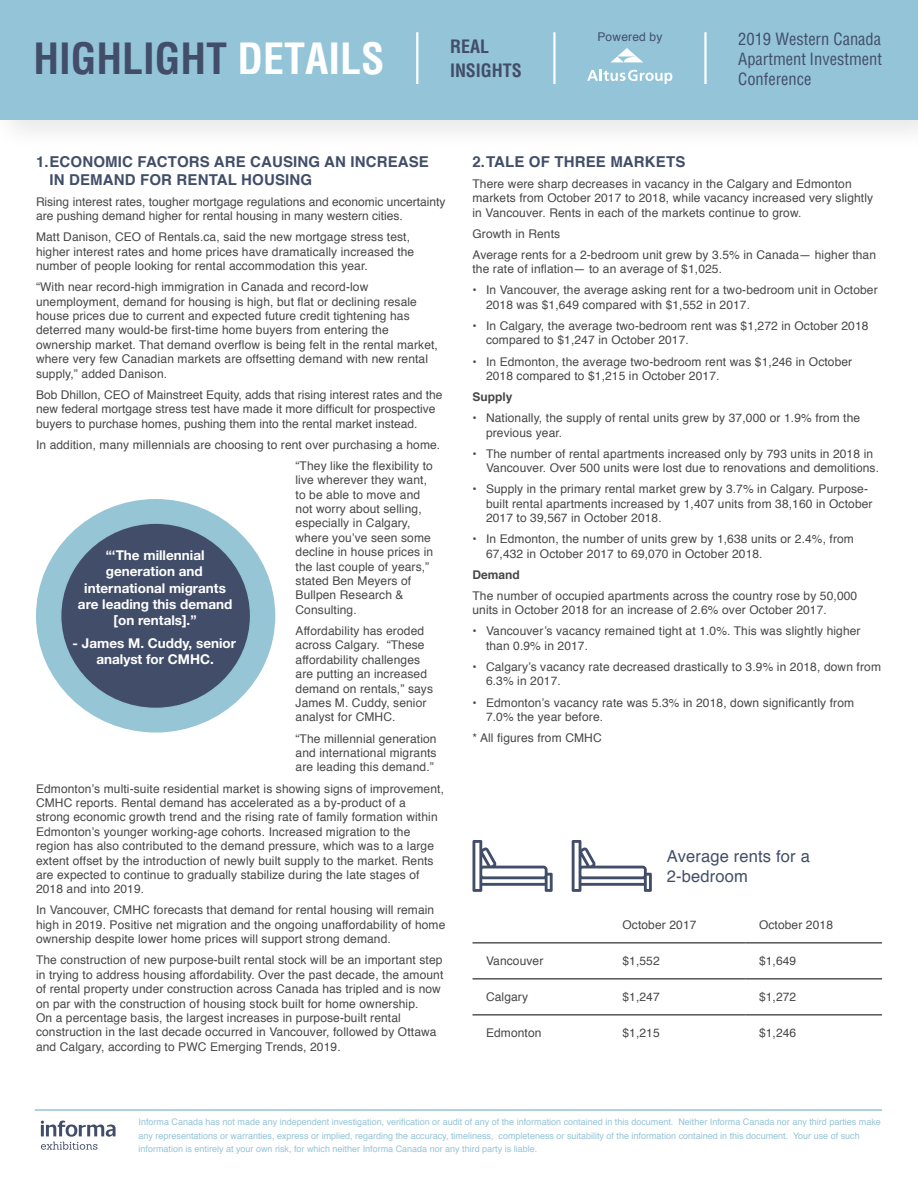
<style>
.page{position:relative;width:918px;height:1188px;background:#fff}
.page>*{position:absolute;margin:0;border:0;box-sizing:border-box;transform-origin:0 0}
.t1{font:700 condensed 42px "Helvetica";color:#424e69}
.t2{font:700 condensed 18px/24px "Helvetica";letter-spacing:-.005em;color:#424e69}
.t3{font:condensed 16.5px/19.8px "Helvetica";color:#424e69;text-align:justify}
.t4{font:16.5px/19.8px "Helvetica";letter-spacing:.01em;color:#424e69}
.t5{font:700 15px/18px "Helvetica";letter-spacing:.01em;color:#424e69}
.t6{font:700 13.5px/16.2px "Helvetica Neue LT Std";color:#fff;text-align:center}
.t7{font:12px/14.4px "Helvetica";letter-spacing:.01em;color:#474749}
.t8{font:700 12px "Helvetica";color:#474749}
.t9{font:12px "Helvetica";letter-spacing:.015em;color:#424e69}
.t10{font:9px/13.5px "Helvetica";color:#94c4d7}
.s1{color:#fff}
</style>
<div class="page">
<div style="left:0;top:0;width:918px;height:153px;background:#f8f8f8"></div>
<div style="left:0;top:0;width:918px;height:119px;background:#94c4d7"></div>
<hr style="left:416px;top:32px;width:2px;height:52px;background:#fff">
<hr style="left:553px;top:32px;width:3px;height:52px;background:#fff">
<svg style="left:587px;top:69px;width:85px;height:15px"></svg>
<svg style="left:611px;top:48px;width:32px;height:14px"></svg>
<hr style="left:704px;top:32px;width:3px;height:52px;background:#fff">
<hr style="left:35px;top:1109px;width:847px;height:2px;background:#94c4d7">
<svg style="left:41px;top:1121px;width:75px;height:29px"></svg>
<div style="left:36px;top:499px;width:239px;height:234px;background:#96c5d6;border-radius:50%"></div>
<div style="left:61px;top:523px;width:190px;height:185px;background:#424e69;border-radius:50%"></div>
<svg style="left:472px;top:840px;width:81px;height:52px"></svg>
<svg style="left:572px;top:840px;width:80px;height:52px"></svg>
<hr style="left:472px;top:943px;width:137px;height:1px;background:#000">
<hr style="left:609px;top:943px;width:137px;height:1px;background:#000">
<hr style="left:746px;top:943px;width:136px;height:1px;background:#000">
<hr style="left:472px;top:979px;width:137px;height:1px;background:#000">
<hr style="left:609px;top:979px;width:137px;height:1px;background:#000">
<hr style="left:746px;top:979px;width:136px;height:1px;background:#000">
<hr style="left:472px;top:1015px;width:137px;height:1px;background:#000">
<hr style="left:609px;top:1015px;width:137px;height:1px;background:#000">
<hr style="left:746px;top:1015px;width:136px;height:1px;background:#000">
<h1 class="t1" style="left:33px;top:34px;width:353px">HIGHLIGHT <span class="s1">DETAILS</span></h1>
<h2 class="t2" style="left:450px;top:34px;width:73px">REAL<br>INSIGHTS</h2>
<h3 class="t3" style="left:738px;top:29px;width:145px">2019 Western Canada Apartment Investment Conference</h3>
<p class="t9" style="left:597px;top:28px;width:66px">Powered by</p>
<p class="t5" style="left:50px;top:153px;width:381px;text-indent:-14px">1.ECONOMIC FACTORS ARE CAUSING AN INCREASE<br>IN DEMAND FOR RENTAL HOUSING</p>
<p class="t7" style="left:36px;top:195px;width:411px">Rising interest rates, tougher mortgage regulations and economic uncertainty are pushing demand higher for rental housing in many western cities.</p>
<p class="t7" style="left:36px;top:230px;width:380px">Matt Danison, CEO of Rentals.ca, said the new mortgage stress test, higher interest rates and home prices have dramatically increased the number of people looking for rental accommodation this year.</p>
<p class="t7" style="left:36px;top:280px;width:403px">“With near record-high immigration in Canada and record-low unemployment, demand for housing is high, but flat or declining resale house prices due to current and expected future credit tightening has deterred many would-be first-time home buyers from entering the ownership market. That demand overflow is being felt in the rental market, where very few Canadian markets are offsetting demand with new rental supply,” added Danison.</p>
<p class="t7" style="left:36px;top:388px;width:408px">Bob Dhillon, CEO of Mainstreet Equity, adds that rising interest rates and the new federal mortgage stress test have made it more difficult for prospective buyers to purchase homes, pushing them into the rental market instead.</p>
<p class="t7" style="left:296px;top:434px;width:146px;line-height:21.1px;text-indent:-260px">In addition, many millennials are choosing to rent over purchasing a home. “They like the flexibility to</p>
<p class="t7" style="left:296px;top:473px;width:139px">live wherever they want, to be able to move and not worry about selling, especially in Calgary, where you’ve seen some decline in house prices in the last couple of years,” stated Ben Meyers of<br>Bullpen Research &amp;<br>Consulting.</p>
<p class="t7" style="left:296px;top:624px;width:139px">Affordability has eroded across Calgary. “These affordability challenges are putting an increased demand on rentals,” says<br>James M. Cuddy, senior analyst for CMHC.</p>
<p class="t7" style="left:296px;top:732px;width:143px;text-align:justify">“The millennial generation and international migrants are leading this demand.”</p>
<p class="t7" style="left:36px;top:781px;width:410px">Edmonton’s multi-suite residential market is showing signs of improvement, CMHC reports. Rental demand has accelerated as a by-product of a<br>strong economic growth trend and the rising rate of family formation within Edmonton’s younger working-age cohorts. Increased migration to the region has also contributed to the demand pressure, which was to a large extent offset by the introduction of newly built supply to the market. Rents are expected to continue to gradually stabilize during the late stages of 2018 and into 2019.</p>
<p class="t7" style="left:36px;top:903px;width:411px">In Vancouver, CMHC forecasts that demand for rental housing will remain high in 2019. Positive net migration and the ongoing unaffordability of home ownership despite lower home prices will support strong demand.</p>
<p class="t7" style="left:36px;top:953px;width:409px">The construction of new purpose-built rental stock will be an important step in trying to address housing affordability. Over the past decade, the amount of rental property under construction across Canada has tripled and is now on par with the construction of housing stock built for home ownership.<br>On a percentage basis, the largest increases in purpose-built rental construction in the last decade occurred in Vancouver, followed by Ottawa and Calgary, according to PWC Emerging Trends, 2019.</p>
<p class="t6" style="left:78px;top:547px;width:156px">“‘The millennial generation and international migrants are leading this demand [on rentals].”</p>
<p class="t6" style="left:73px;top:635px;width:165px">- James M. Cuddy, senior analyst for CMHC.</p>
<p class="t5" style="left:472px;top:153px;width:214px">2.TALE OF THREE MARKETS</p>
<p class="t7" style="left:472px;top:177px;width:402px">There were sharp decreases in vacancy in the Calgary and Edmonton markets from October 2017 to 2018, while vacancy increased very slightly in Vancouver. Rents in each of the markets continue to grow.</p>
<p class="t7" style="left:472px;top:223px;width:405px;line-height:21.1px">Growth in Rents<br>Average rents for a 2-bedroom unit grew by 3.5% in Canada— higher than</p>
<p class="t7" style="left:472px;top:262px;width:251px">the rate of inflation— to an average of $1,025.</p>
<p class="t7" style="left:486px;top:283px;width:393px;text-indent:-14px">• In Vancouver, the average asking rent for a two-bedroom unit in October<br>2018 was $1,649 compared with $1,552 in 2017.</p>
<p class="t7" style="left:486px;top:319px;width:384px;text-indent:-14px">• In Calgary, the average two-bedroom rent was $1,272 in October 2018 compared to $1,247 in October 2017.</p>
<p class="t7" style="left:486px;top:354px;width:368px;text-indent:-14px">• In Edmonton, the average two-bedroom rent was $1,246 in October<br>2018 compared to $1,215 in October 2017.</p>
<p class="t8" style="left:472px;top:387px;width:42px">Supply</p>
<p class="t7" style="left:486px;top:411px;width:376px;text-indent:-14px">• Nationally, the supply of rental units grew by 37,000 or 1.9% from the previous year.</p>
<p class="t7" style="left:486px;top:447px;width:395px;text-indent:-14px">• The number of rental apartments increased only by 793 units in 2018 in<br>Vancouver. Over 500 units were lost due to renovations and demolitions.</p>
<p class="t7" style="left:486px;top:482px;width:388px;text-indent:-14px">• Supply in the primary rental market grew by 3.7% in Calgary. Purpose&shy;built rental apartments increased by 1,407 units from 38,160 in October<br>2017 to 39,567 in October 2018.</p>
<p class="t7" style="left:486px;top:532px;width:369px;text-indent:-14px">• In Edmonton, the number of units grew by 1,638 units or 2.4%, from<br>67,432 in October 2017 to 69,070 in October 2018.</p>
<p class="t8" style="left:472px;top:565px;width:49px">Demand</p>
<p class="t7" style="left:472px;top:589px;width:386px">The number of occupied apartments across the country rose by 50,000 units in October 2018 for an increase of 2.6% over October 2017.</p>
<p class="t7" style="left:486px;top:624px;width:376px;text-indent:-14px">• Vancouver’s vacancy remained tight at 1.0%. This was slightly higher than 0.9% in 2017.</p>
<p class="t7" style="left:486px;top:660px;width:397px;text-indent:-14px">• Calgary’s vacancy rate decreased drastically to 3.9% in 2018, down from<br>6.3% in 2017.</p>
<p class="t7" style="left:486px;top:696px;width:370px;text-indent:-14px">• Edmonton’s vacancy rate was 5.3% in 2018, down significantly from<br>7.0% the year before.</p>
<p class="t7" style="left:472px;top:731px;width:131px">* All figures from CMHC</p>
<h3 class="t4" style="left:667px;top:847px;width:144px">Average rents for a<br>2-bedroom</h3>
<p class="t7" style="left:622px;top:918px;width:76px">October 2017</p>
<p class="t7" style="left:759px;top:918px;width:76px">October 2018</p>
<p class="t7" style="left:486px;top:954px;width:59px">Vancouver</p>
<p class="t7" style="left:622px;top:954px;width:39px">$1,552</p>
<p class="t7" style="left:759px;top:954px;width:39px">$1,649</p>
<p class="t7" style="left:486px;top:990px;width:44px">Calgary</p>
<p class="t7" style="left:622px;top:990px;width:39px">$1,247</p>
<p class="t7" style="left:759px;top:990px;width:39px">$1,272</p>
<p class="t7" style="left:486px;top:1026px;width:57px">Edmonton</p>
<p class="t7" style="left:622px;top:1026px;width:39px">$1,215</p>
<p class="t7" style="left:759px;top:1026px;width:39px">$1,246</p>
<p class="t10" style="left:139px;top:1115px;width:744px">Informa Canada has not made any independent investigation, verification or audit of any of the information contained in this document. Neither Informa Canada nor any third parties make any representations or warranties, express or implied, regarding the accuracy, timeliness, completeness or suitability of the information contained in this document. Your use of such information is entirely at your own risk, for which neither Informa Canada nor any third party is liable.</p>
</div>
